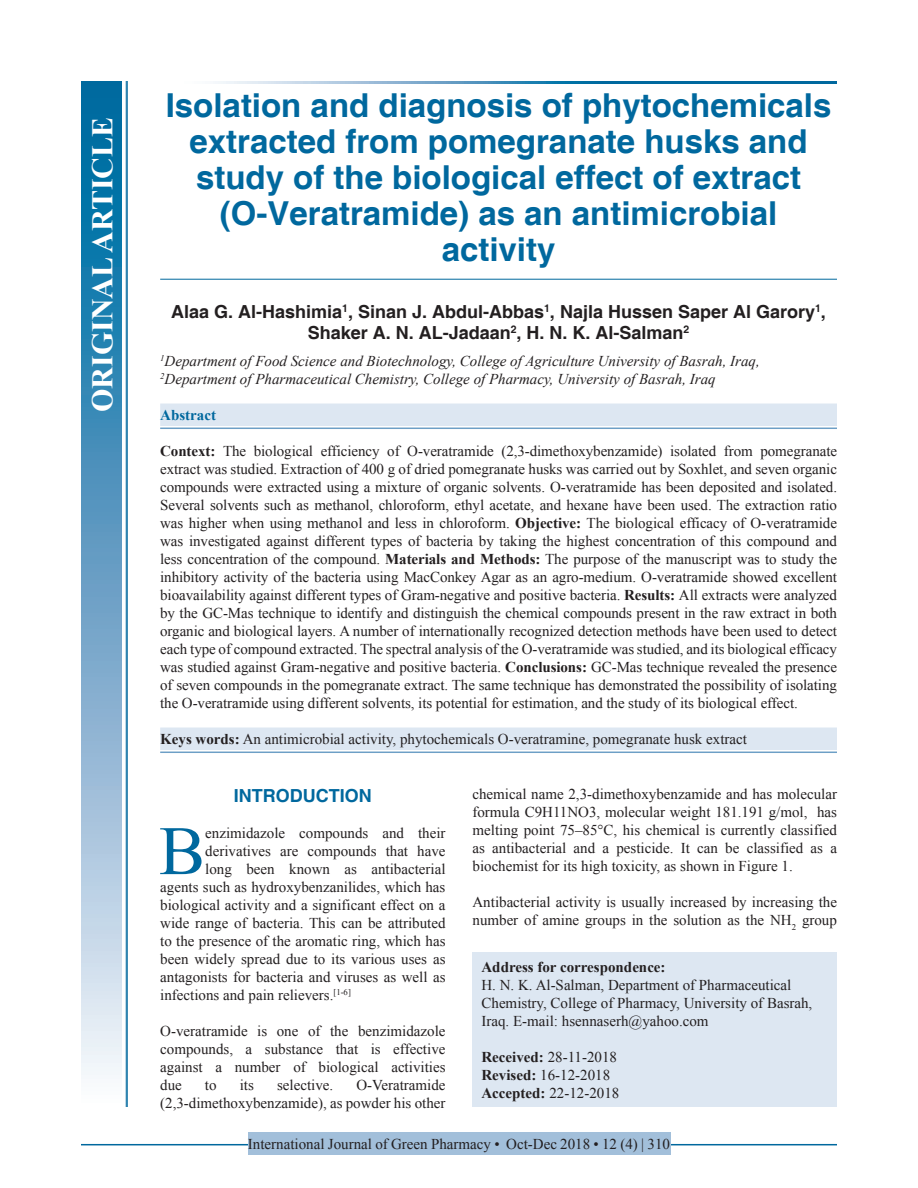
<style>
.page{position:relative;width:918px;height:1188px;background:#fff}
.page>*{position:absolute;margin:0;border:0;box-sizing:border-box;transform-origin:0 0}
.DROP_CAP_TX{font:69.3px "Times New Roman";color:#00689e}
.AT{font:700 33px/36px "Helvetica";color:#00689e;text-align:center}
.AH{font:700 30px "Times New Roman";color:#fff}
.AU{font:700 18px/21px "Helvetica";color:#231f20;text-align:center}
.t1{font:700 18px "Helvetica";color:#00689e}
.ABS_1{font:15px/18px "Times New Roman";letter-spacing:-.005em;color:#231f20;text-align:justify}
.TX{font:15px/18px "Times New Roman";color:#231f20;text-align:justify}
.DROP_CAP_TX-2{font:15px "Times New Roman";color:#231f20}
.AFF{font:italic 15px/18px "Times New Roman";color:#231f20}
.ADD{font:15px/18px "Times New Roman";color:#231f20}
.KWD_1_L{font:15px "Times New Roman";color:#231f20}
.RF{font:15px "Times New Roman";color:#231f20}
.HIS{font:15px/18px "Times New Roman";color:#231f20}
.ABSH{font:700 15px "Times New Roman";color:#00689e}
.s1{font-weight:700}
.s2{font-style:inherit}
</style>
<div class="page">
<hr style="left:81px;top:1144px;width:756px;height:1px;background:#00689e">
<div style="left:248px;top:1133px;width:422px;height:22px;background:#a2bfda"></div>
<hr style="left:160px;top:279px;width:677px;height:1px;background:#00689e">
<div style="left:160px;top:404px;width:677px;height:22px;background:#dde7f2"></div>
<hr style="left:160px;top:428px;width:677px;height:1px;background:#6d9fc6">
<div style="left:160px;top:728px;width:677px;height:22px;background:#dde7f2"></div>
<hr style="left:160px;top:752px;width:677px;height:1px;background:#6d9fc6">
<div style="left:472px;top:953px;width:365px;height:154px;background:#dde7f2"></div>
<svg style="left:215px;top:81px;width:622px;height:3px;background:#4d94bc"></svg>
<hr style="left:127px;top:81px;width:1px;height:1026px;background:#00689e">
<hr style="left:126px;top:81px;width:1px;height:1026px;background:#00689e">
<div style="left:81px;top:81px;width:41px;height:1026px;background:linear-gradient(to bottom,#005e9a,#f6f0f9)"></div>
<p class="AH" style="left:82px;top:412px;width:296px;rotate:-90deg">ORIGINAL ARTICLE</p>
<p class="AT" style="left:166px;top:89px;width:667px">Isolation and diagnosis of phytochemicals extracted from pomegranate husks and study of the biological effect of extract (O-Veratramide) as an antimicrobial activity</p>
<p class="AU" style="left:171px;top:302px;width:656px">Alaa G. Al-Hashimia<sup>1</sup>, Sinan J. Abdul-Abbas<sup>1</sup>, Najla Hussen Saper Al Garory<sup>1</sup>,<br>Shaker A. N. AL-Jadaan<sup>2</sup>, H. N. K. Al-Salman<sup>2</sup></p>
<p class="AFF" style="left:160px;top:352px;width:601px"><sup>1</sup>Department of Food Science and Biotechnology, College of Agriculture University of Basrah, Iraq,<br><sup>2</sup>Department of Pharmaceutical Chemistry, College of Pharmacy, University of Basrah, Iraq</p>
<p class="ABSH" style="left:160px;top:405px;width:57px">Abstract</p>
<p class="ABS_1" style="left:160px;top:442px;width:678px"><span class="s1">Context:</span> The biological efficiency of O-veratramide (2,3-dimethoxybenzamide) isolated from pomegranate extract was studied. Extraction of 400 g of dried pomegranate husks was carried out by Soxhlet, and seven organic compounds were extracted using a mixture of organic solvents. O-veratramide has been deposited and isolated.<br>Several solvents such as methanol, chloroform, ethyl acetate, and hexane have been used. The extraction ratio was higher when using methanol and less in chloroform. <span class="s1">Objective:</span> The biological efficacy of O-veratramide was investigated against different types of bacteria by taking the highest concentration of this compound and less concentration of the compound. <span class="s1">Materials and Methods:</span> The purpose of the manuscript was to study the inhibitory activity of the bacteria using MacConkey Agar as an agro-medium. O-veratramide showed excellent bioavailability against different types of Gram-negative and positive bacteria. <span class="s1">Results:</span> All extracts were analyzed by the GC-Mas technique to identify and distinguish the chemical compounds present in the raw extract in both organic and biological layers. A number of internationally recognized detection methods have been used to detect each type of compound extracted. The spectral analysis of the O-veratramide was studied, and its biological efficacy was studied against Gram-negative and positive bacteria. <span class="s1">Conclusions:</span> GC-Mas technique revealed the presence of seven compounds in the pomegranate extract. The same technique has demonstrated the possibility of isolating the O-veratramide using different solvents, its potential for estimation, and the study of its biological effect.</p>
<p class="KWD_1_L" style="left:160px;top:729px;width:588px"><span class="s1">Keys words:</span> An antimicrobial activity, phytochemicals O-veratramine, pomegranate husk extract</p>
<h1 class="t1" style="left:234px;top:785px;width:139px">INTRODUCTION</h1>
<p class="DROP_CAP_TX" style="left:159px;top:804px;width:48px">B</p>
<p class="DROP_CAP_TX-2" style="left:205px;top:823px;width:242px">enzimidazole compounds and their</p>
<p class="DROP_CAP_TX-2" style="left:205px;top:841px;width:242px">derivatives are compounds that have</p>
<p class="DROP_CAP_TX-2" style="left:205px;top:859px;width:242px">long been known as antibacterial</p>
<p class="DROP_CAP_TX-2" style="left:160px;top:877px;width:287px">agents such as hydroxybenzanilides, which has</p>
<p class="DROP_CAP_TX-2" style="left:160px;top:895px;width:287px">biological activity and a significant effect on a</p>
<p class="DROP_CAP_TX-2" style="left:160px;top:913px;width:287px">wide range of bacteria. This can be attributed</p>
<p class="DROP_CAP_TX-2" style="left:160px;top:931px;width:287px">to the presence of the aromatic ring, which has</p>
<p class="DROP_CAP_TX-2" style="left:160px;top:949px;width:287px">been widely spread due to its various uses as</p>
<p class="DROP_CAP_TX-2" style="left:160px;top:967px;width:287px">antagonists for bacteria and viruses as well as</p>
<p class="DROP_CAP_TX-2" style="left:160px;top:985px;width:192px">infections and pain relievers.<sup>[1-6]</sup></p>
<p class="TX" style="left:160px;top:1022px;width:287px">O-veratramide is one of the benzimidazole compounds, a substance that is effective against a number of biological activities due</p>
<p class="TX" style="left:160px;top:1076px;width:287px;text-align:right">O-Veratramide<br>(2,3-dimethoxybenzamide), as powder his other</p>
<p class="TX" style="left:205px;top:1076px;width:13px">to</p>
<p class="TX" style="left:240px;top:1076px;width:16px">its</p>
<p class="TX" style="left:277px;top:1076px;width:58px">selective.</p>
<p class="TX" style="left:472px;top:785px;width:366px">chemical name 2,3-dimethoxybenzamide and has molecular formula C9H11NO3, molecular weight 181.191 g/mol, has melting point 75–85°C, his chemical is currently classified as antibacterial and a pesticide. It can be classified as a biochemist for its high toxicity, as shown in Figure 1.</p>
<p class="TX" style="left:472px;top:893px;width:366px">Antibacterial activity is usually increased by increasing the number of amine groups in the solution as the NH<sub>2</sub> group</p>
<p class="ADD" style="left:482px;top:958px;width:332px"><span class="s1">Address for correspondence:<br></span>H. N. K. Al-Salman, Department of Pharmaceutical Chemistry, College of Pharmacy, University of Basrah, Iraq. E-mail: hsennaserh@yahoo.com</p>
<p class="HIS" style="left:482px;top:1048px;width:139px"><span class="s1">Received:</span> 28-11-2018<br><span class="s1">Revised:</span> 16-12-2018<br><span class="s1">Accepted:</span> 22-12-2018</p>
<p class="RF" style="left:248px;top:1134px;width:424px">International Journal of Green Pharmacy <span class="s2">•</span> Oct-Dec <span class="s2">2018 • 12 (4) | 310</span></p>
</div>
